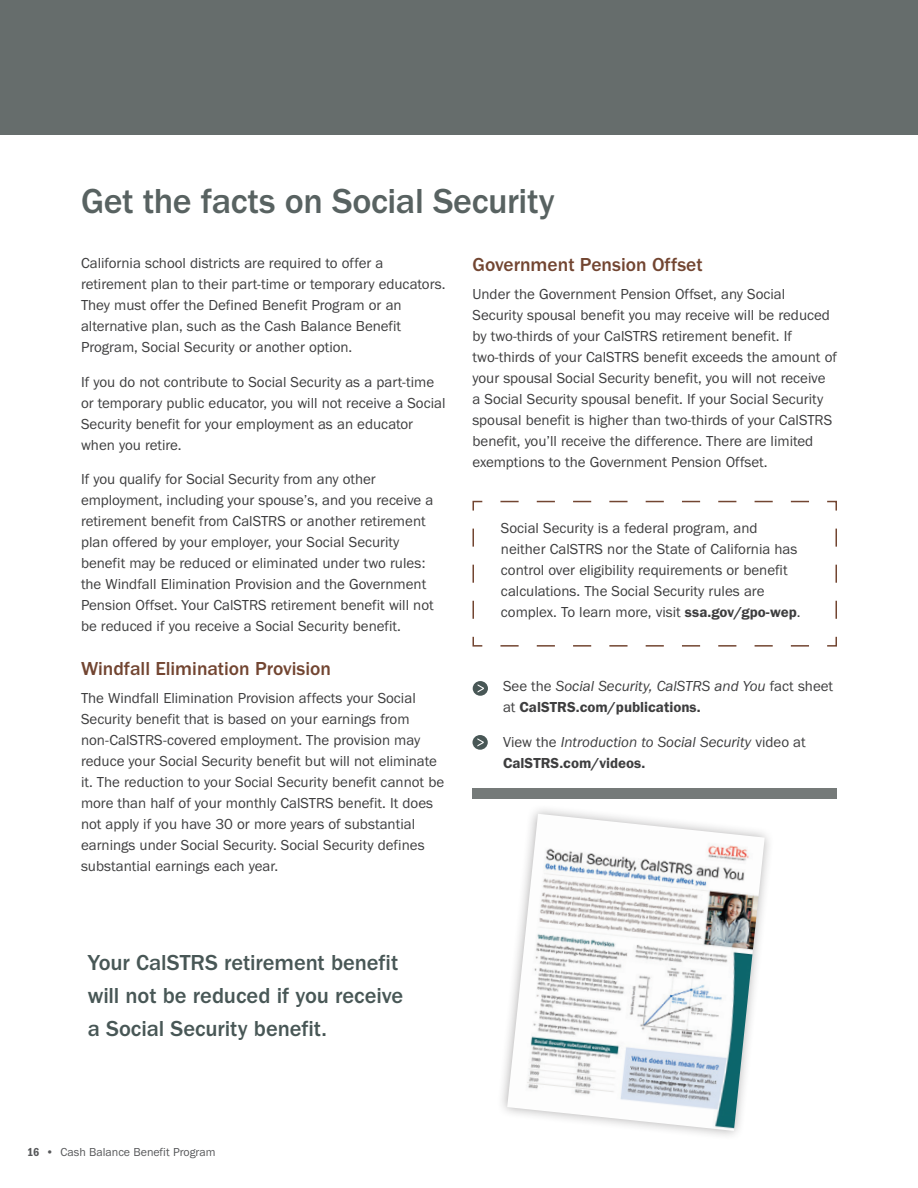
<style>
.page{position:relative;width:918px;height:1188px;background:#fff}
.page>*{position:absolute;margin:0;border:0;box-sizing:border-box;transform-origin:0 0}
.t1{font:500 36px "Franklin Gothic URW";letter-spacing:-.01em;color:#586261}
.t2{font:500 22.5px/33px "Franklin Gothic URW";letter-spacing:-.005em;color:#485756}
.t3{font:500 19.5px "Franklin Gothic URW";color:#724531}
.t4{font:15px/21px "Franklin Gothic URW Boo";color:#3e3e3f}
.t5{font:15px/21px "Franklin Gothic URW Boo Ita";color:#3e3e3f}
.t6{font:12px "Franklin Gothic URW Boo";color:#57585a}
.s1{font-family:"Franklin Gothic URW Dem"}
.s2{font-family:"Franklin Gothic URW Boo"}
.s3{font-family:"Franklin Gothic URW Con Dem"}
</style>
<div class="page">
<div style="left:0;top:0;width:918px;height:135px;background:#666d6c"></div>
<div style="left:473px;top:681px;width:15px;height:15px;background:#485756;border-radius:50%"></div>
<svg style="left:478px;top:684px;width:6px;height:9px"></svg>
<svg style="left:472px;top:735px;width:16px;height:15px"></svg>
<svg style="left:477px;top:738px;width:7px;height:9px"></svg>
<svg style="left:472px;top:500px;width:365px;height:147px"></svg>
<img style="left:507px;top:814px;width:258px;height:317px">
<div style="left:472px;top:788px;width:365px;height:10px;background:#757a79"></div>
<h2 class="t1" style="left:81px;top:179px;width:475px">Get the facts on Social Security</h2>
<p class="t4" style="left:81px;top:252px;width:366px">California school districts are required to offer a retirement plan to their part-time or temporary educators.<br>They must offer the Defined Benefit Program or an alternative plan, such as the Cash Balance Benefit Program, Social Security or another option.</p>
<p class="t4" style="left:81px;top:371px;width:366px">If you do not contribute to Social Security as a part-time or temporary public educator, you will not receive a Social Security benefit for your employment as an educator when you retire.</p>
<p class="t4" style="left:81px;top:468px;width:354px">If you qualify for Social Security from any other employment, including your spouse’s, and you receive a retirement benefit from CalSTRS or another retirement plan offered by your employer, your Social Security benefit may be reduced or eliminated under two rules: the Windfall Elimination Provision and the Government Pension Offset. Your CalSTRS retirement benefit will not be reduced if you receive a Social Security benefit.</p>
<h3 class="t3" style="left:81px;top:657px;width:252px">Windfall Elimination Provision</h3>
<p class="t4" style="left:81px;top:687px;width:365px">The Windfall Elimination Provision affects your Social Security benefit that is based on your earnings from non-CalSTRS-covered employment. The provision may reduce your Social Security benefit but will not eliminate it. The reduction to your Social Security benefit cannot be more than half of your monthly CalSTRS benefit. It does not apply if you have 30 or more years of substantial earnings under Social Security. Social Security defines substantial earnings each year.</p>
<h3 class="t3" style="left:472px;top:253px;width:232px">Government Pension Offset</h3>
<p class="t4" style="left:472px;top:283px;width:366px">Under the Government Pension Offset, any Social Security spousal benefit you may receive will be reduced by two-thirds of your CalSTRS retirement benefit. If two-thirds of your CalSTRS benefit exceeds the amount of your spousal Social Security benefit, you will not receive a Social Security spousal benefit. If your Social Security spousal benefit is higher than two-thirds of your CalSTRS benefit, you’ll receive the difference. There are limited exemptions to the Government Pension Offset.</p>
<p class="t4" style="left:501px;top:517px;width:301px">Social Security is a federal program, and neither CalSTRS nor the State of California has control over eligibility requirements or benefit calculations. The Social Security rules are complex. To learn more, visit <span class="s1">ssa.gov/gpo-wep</span>.</p>
<p class="t5" style="left:503px;top:675px;width:332px"><span class="s2">See the</span> Social Security, CalSTRS and You <span class="s2">fact sheet at</span> <span class="s1">CalSTRS.com/publications.</span></p>
<p class="t5" style="left:503px;top:731px;width:304px"><span class="s2">View the</span> Introduction to Social Security <span class="s2">video at<br></span><span class="s1">CalSTRS.com/videos.</span></p>
<p class="t2" style="left:88px;top:946px;width:317px">Your CalSTRS retirement benefit will not be reduced if you receive a Social Security benefit.</p>
<p class="t6" style="left:27px;top:1144px;width:190px"><span class="s3">16</span> • Cash Balance Benefit Program</p>
</div>
